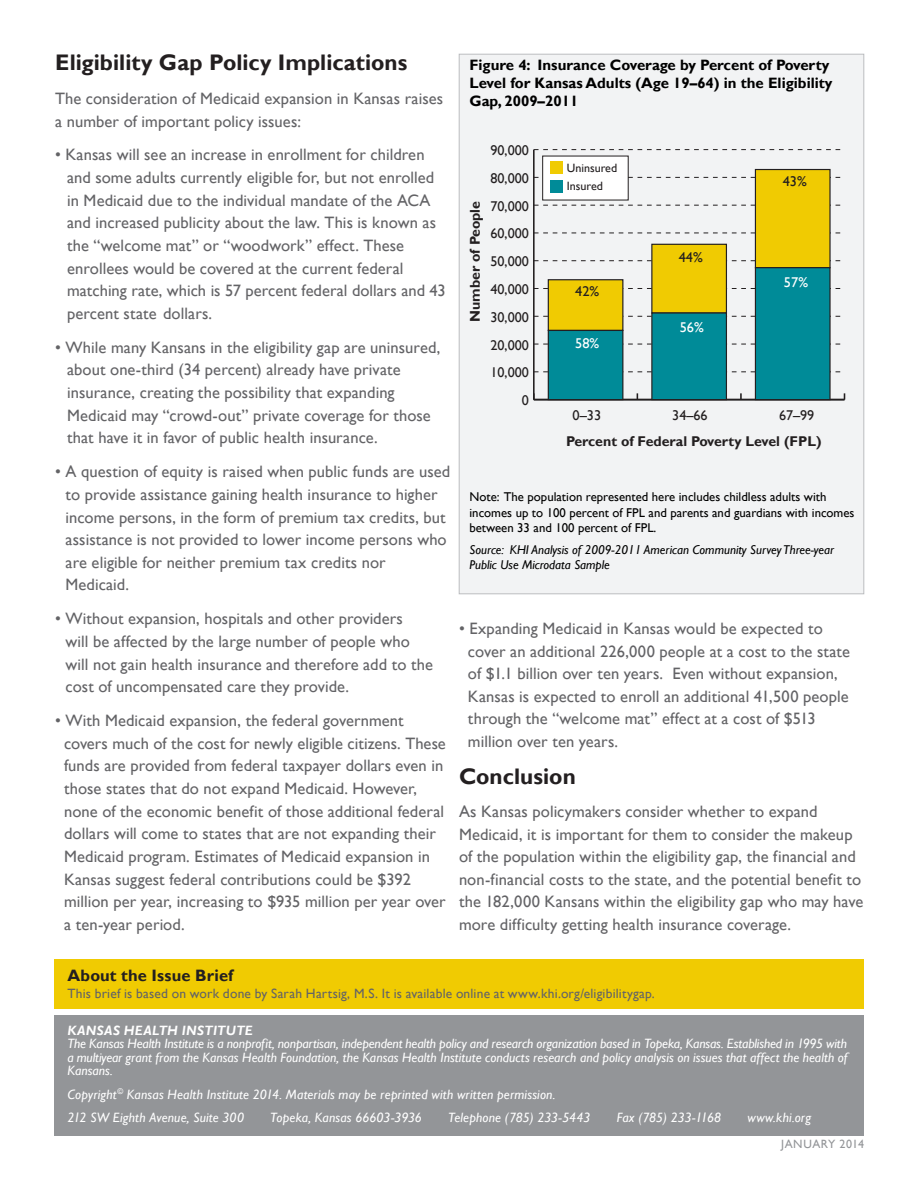
<style>
.page{position:relative;width:918px;height:1188px;background:#fff}
.page>*{position:absolute;margin:0;border:0;box-sizing:border-box;transform-origin:0 0}
.Body_Copy{font:700 22.5px "Gill Sans";color:#231f20}
.Body_Copy-2{font:16.5px/22.6px "Gill Sans";letter-spacing:.005em;color:#636366}
.Body_Copy-3{font:700 16.5px "Gill Sans";letter-spacing:.01em;color:#231f20}
.t1{font:700 15px/18px "Gill Sans";color:#000}
.t2{font:14.1px "Gill Sans";color:#231f20}
.t3{font:700 14.1px "Gill Sans";color:#231f20}
.t4{font:14.1px "Gill Sans";color:#fff}
.Legal_Copy{font:italic 13.5px/13.5px "Gill Sans";color:#fff}
.Body_Copy-4{font:13.5px "Gill Sans";letter-spacing:.015em;color:#636366}
.Legal_Copy-2{font:italic 13.5px "Gill Sans";letter-spacing:.03em;color:#fff}
.t5{font:12.75px/15.3px "Gill Sans";color:#000}
.t6{font:italic 12.75px/15.3px "Gill Sans";color:#000}
.t7{font:12px/18.1px "Gill Sans";color:#231f20}
.Issue_Number{font:12px "Gill Sans";letter-spacing:.05em;color:#939598}
.s1{font-weight:700}
</style>
<div class="page">
<div style="left:459px;top:54px;width:405px;height:540px;background:#f2f3f4;border:1px solid #bcbdc0"></div>
<div style="left:54px;top:959px;width:810px;height:50px;background:#f0cb02"></div>
<div style="left:54px;top:1015px;width:810px;height:120px;background:#939598"></div>
<svg style="left:740px;top:393px;width:2px;height:6px"></svg>
<hr style="left:533px;top:150px;width:2px;height:250px;background:#231f20">
<hr style="left:534px;top:399px;width:311px;height:1px;background:#231f20">
<svg style="left:534px;top:371px;width:307px;height:1px"></svg>
<svg style="left:534px;top:344px;width:307px;height:1px"></svg>
<svg style="left:534px;top:316px;width:307px;height:1px"></svg>
<svg style="left:535px;top:288px;width:306px;height:1px"></svg>
<svg style="left:534px;top:260px;width:307px;height:1px"></svg>
<svg style="left:534px;top:233px;width:307px;height:1px"></svg>
<svg style="left:534px;top:205px;width:307px;height:1px"></svg>
<svg style="left:535px;top:177px;width:306px;height:1px"></svg>
<svg style="left:534px;top:149px;width:307px;height:1px"></svg>
<div style="left:548px;top:280px;width:75px;height:50px;background:#f0cb02"></div>
<div style="left:548px;top:279px;width:75px;height:52px;border:1px solid #231f20"></div>
<div style="left:652px;top:244px;width:74px;height:69px;background:#f0cb02"></div>
<div style="left:651px;top:244px;width:76px;height:70px;border:1px solid #231f20"></div>
<div style="left:755px;top:170px;width:75px;height:98px;background:#f0cb02"></div>
<div style="left:755px;top:169px;width:76px;height:99px;border:1px solid #231f20"></div>
<div style="left:548px;top:330px;width:75px;height:70px;background:#008b98"></div>
<div style="left:548px;top:330px;width:75px;height:70px;border:1px solid #231f20"></div>
<div style="left:652px;top:313px;width:74px;height:87px;background:#008b98"></div>
<div style="left:651px;top:312px;width:76px;height:88px;border:1px solid #231f20"></div>
<div style="left:755px;top:268px;width:75px;height:132px;background:#008b98"></div>
<div style="left:755px;top:267px;width:76px;height:133px;border:1px solid #231f20"></div>
<div style="left:543px;top:156px;width:85px;height:44px;background:#fff"></div>
<div style="left:550px;top:162px;width:13px;height:12px;background:#f0cb02"></div>
<div style="left:550px;top:180px;width:13px;height:12px;background:#008b98"></div>
<p class="Body_Copy" style="left:55px;top:49px;width:354px">Eligibility Gap Policy Implications</p>
<p class="Body_Copy-2" style="left:55px;top:87px;width:390px">The consideration of Medicaid expansion in Kansas raises a number of important policy issues:</p>
<p class="Body_Copy-2" style="left:55px;top:144px;width:371px">• Kansas will see an increase in enrollment for children</p>
<p class="Body_Copy-2" style="left:67px;top:167px;width:380px">and some adults currently eligible for, but not enrolled in Medicaid due to the individual mandate of the ACA and increased publicity about the law. This is known as the “welcome mat” or “woodwork” effect. These enrollees would be covered at the current federal matching rate, which is 57 percent federal dollars and 43 percent state dollars.</p>
<p class="Body_Copy-2" style="left:55px;top:336px;width:387px">• While many Kansans in the eligibility gap are uninsured,</p>
<p class="Body_Copy-2" style="left:67px;top:359px;width:335px">about one-third (34 percent) already have private</p>
<p class="Body_Copy-2" style="left:67px;top:382px;width:365px">insurance, creating the possibility that expanding<br>Medicaid may “crowd-out” private coverage for those that have it in favor of public health insurance.</p>
<p class="Body_Copy-2" style="left:55px;top:461px;width:397px;text-align:center">• A question of equity is raised when public funds are used to provide assistance gaining health insurance to higher income persons, in the form of premium tax credits, but assistance is not provided to lower income persons who</p>
<p class="Body_Copy-2" style="left:66px;top:551px;width:322px">are eligible for neither premium tax credits nor<br>Medicaid.</p>
<p class="Body_Copy-2" style="left:66px;top:608px;width:346px;text-indent:-10px">• Without expansion, hospitals and other providers will be affected by the large number of people who</p>
<p class="Body_Copy-2" style="left:66px;top:653px;width:369px">will not gain health insurance and therefore add to the cost of uncompensated care they provide.</p>
<p class="Body_Copy-2" style="left:55px;top:710px;width:350px">• With Medicaid expansion, the federal government</p>
<p class="Body_Copy-2" style="left:64px;top:732px;width:383px">covers much of the cost for newly eligible citizens. These funds are provided from federal taxpayer dollars even in</p>
<p class="Body_Copy-2" style="left:64px;top:778px;width:383px">those states that do not expand Medicaid. However, none of the economic benefit of those additional federal dollars will come to states that are not expanding their Medicaid program. Estimates of Medicaid expansion in Kansas suggest federal contributions could be $392 million per year, increasing to $935 million per year over a ten-year period.</p>
<p class="t1" style="left:470px;top:57px;width:365px">Figure 4: Insurance Coverage by Percent of Poverty<br>Level for Kansas Adults (Age 19–64) in the Eligibility<br>Gap, 2009–2011</p>
<p class="t2" style="left:490px;top:142px;width:40px">90,000</p>
<p class="t2" style="left:490px;top:170px;width:40px">80,000</p>
<p class="t2" style="left:490px;top:198px;width:40px">70,000</p>
<p class="t3" style="left:467px;top:322px;width:122px;rotate:-90deg">Number of People</p>
<p class="t2" style="left:490px;top:225px;width:40px">60,000</p>
<p class="t2" style="left:490px;top:253px;width:40px">50,000</p>
<p class="t2" style="left:490px;top:281px;width:40px">40,000</p>
<p class="t2" style="left:490px;top:309px;width:40px">30,000</p>
<p class="t2" style="left:490px;top:337px;width:40px">20,000</p>
<p class="t2" style="left:490px;top:364px;width:40px">10,000</p>
<p class="t2" style="left:522px;top:392px;width:9px">0</p>
<p class="t7" style="left:567px;top:159px;width:52px">Uninsured<br>Insured</p>
<p class="t2" style="left:575px;top:284px;width:26px">42%</p>
<p class="t4" style="left:575px;top:335px;width:26px">58%</p>
<p class="t2" style="left:679px;top:249px;width:26px">44%</p>
<p class="t4" style="left:680px;top:319px;width:26px">56%</p>
<p class="t2" style="left:783px;top:173px;width:26px">43%</p>
<p class="t4" style="left:784px;top:274px;width:26px">57%</p>
<p class="t2" style="left:573px;top:407px;width:30px">0–33</p>
<p class="t2" style="left:672px;top:407px;width:37px">34–66</p>
<p class="t2" style="left:779px;top:407px;width:37px">67–99</p>
<p class="t3" style="left:566px;top:433px;width:257px">Percent of Federal Poverty Level (FPL)</p>
<p class="t5" style="left:470px;top:490px;width:387px">Note: The population represented here includes childless adults with incomes up to 100 percent of FPL and parents and guardians with incomes between 33 and 100 percent of FPL.</p>
<p class="t6" style="left:470px;top:542px;width:366px">Source: KHI Analysis of 2009-2011 American Community Survey Three-year<br>Public Use Microdata Sample</p>
<p class="Body_Copy-2" style="left:459px;top:618px;width:365px">• Expanding Medicaid in Kansas would be expected to</p>
<p class="Body_Copy-2" style="left:468px;top:640px;width:384px">cover an additional 226,000 people at a cost to the state of $1.1 billion over ten years. Even without expansion, Kansas is expected to enroll an additional 41,500 people through the “welcome mat” effect at a cost of $513 million over ten years.</p>
<p class="Body_Copy" style="left:459px;top:762px;width:118px">Conclusion</p>
<p class="Body_Copy-2" style="left:459px;top:801px;width:406px">As Kansas policymakers consider whether to expand Medicaid, it is important for them to consider the makeup of the population within the eligibility gap, the financial and non-financial costs to the state, and the potential benefit to the 182,000 Kansans within the eligibility gap who may have more difficulty getting health insurance coverage.</p>
<p class="Body_Copy-3" style="left:68px;top:966px;width:167px">About the Issue Brief</p>
<p class="Body_Copy-4" style="left:68px;top:986px;width:589px">This brief is based on work done by Sarah Hartsig, M.S. It is available online at www.khi.org/eligibilitygap.</p>
<p class="Legal_Copy" style="left:68px;top:1024px;width:782px"><span class="s1">KANSAS HEALTH INSTITUTE<br></span>The Kansas Health Institute is a nonprofit, nonpartisan, independent health policy and research organization based in Topeka, Kansas. Established in 1995 with a multiyear grant from the Kansas Health Foundation, the Kansas Health Institute conducts research and policy analysis on issues that affect the health of Kansans.</p>
<p class="Legal_Copy" style="left:68px;top:1087px;width:489px">Copyright<sup>©</sup> Kansas Health Institute 2014. Materials may be reprinted with written permission.</p>
<p class="Legal_Copy" style="left:68px;top:1111px;width:178px">212 SW Eighth Avenue, Suite 300</p>
<p class="Legal_Copy" style="left:270px;top:1111px;width:153px">Topeka, Kansas 66603-3936</p>
<p class="Legal_Copy" style="left:448px;top:1111px;width:144px">Telephone (785) 233-5443</p>
<p class="Legal_Copy" style="left:617px;top:1111px;width:106px">Fax (785) 233-1168</p>
<p class="Legal_Copy-2" style="left:747px;top:1109px;width:65px">www.khi.org</p>
<p class="Issue_Number" style="left:781px;top:1137px;width:84px">JANUARY 2014</p>
</div>
